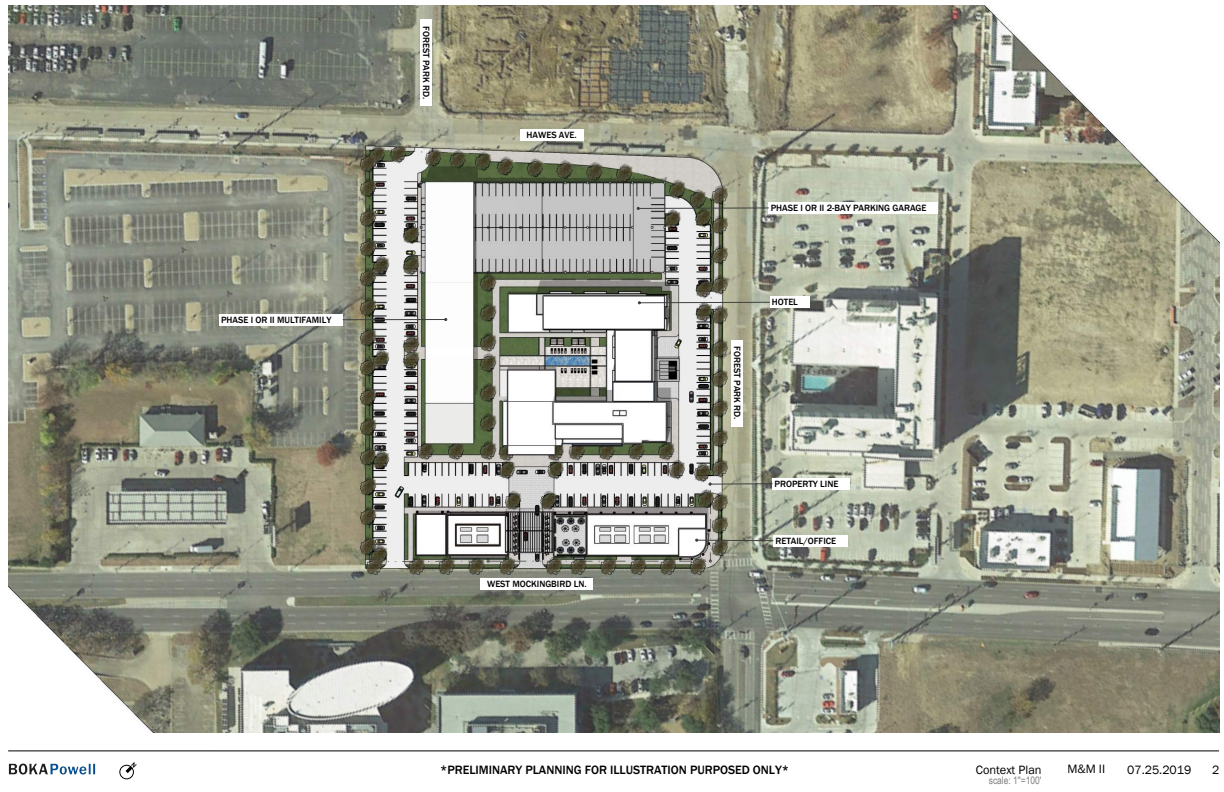
<style>
.page{position:relative;width:1224px;height:792px;background:#fff}
.page>*{position:absolute;margin:0;border:0;box-sizing:border-box;transform-origin:0 0}
.t1{font:500 12.4px "Franklin Gothic";letter-spacing:-.005em;color:#000}
.t2{font:12.4px "Franklin Gothic";letter-spacing:-.005em;color:#000}
.t3{font:10.3px "Arial Narrow";color:#7f7f7f}
.t4{font:500 9.3px "Franklin Gothic";letter-spacing:-.005em;color:#000}
</style>
<div class="page">
<img style="left:8px;top:763px;width:88px;height:12px">
<svg style="left:8px;top:750px;width:1212px;height:2px;background:#7f7f7f"></svg>
<img style="left:8px;top:6px;width:1211px;height:726px">
<div style="left:120px;top:765px;width:14px;height:14px;border:1px solid #000;border-radius:50%"></div>
<div style="left:480px;top:578px;width:113px;height:12px;background:#fff"></div>
<div style="left:731px;top:340px;width:12px;height:86px;background:#fff"></div>
<div style="left:520px;top:129px;width:63px;height:12px;background:#fff"></div>
<div style="left:772px;top:478px;width:78px;height:12px;background:#fff"></div>
<svg style="left:709px;top:483px;width:64px;height:3px"></svg>
<div style="left:770px;top:296px;width:39px;height:12px;background:#fff"></div>
<svg style="left:638px;top:301px;width:132px;height:3px"></svg>
<div style="left:773px;top:535px;width:75px;height:12px;background:#fff"></div>
<svg style="left:695px;top:539px;width:79px;height:3px"></svg>
<div style="left:420px;top:19px;width:12px;height:87px;background:#fff"></div>
<div style="left:769px;top:202px;width:169px;height:12px;background:#fff"></div>
<svg style="left:637px;top:207px;width:132px;height:3px"></svg>
<div style="left:219px;top:314px;width:124px;height:12px;background:#fff"></div>
<hr style="left:343px;top:319px;width:102px;height:1px;background:#3f3f3f">
<svg style="left:122px;top:764px;width:12px;height:12px"></svg>
<p class="t4" style="left:221px;top:314px;width:112px">PHASE I OR II MULTIFAMILY</p>
<p class="t4" style="left:432px;top:26px;width:75px;rotate:90deg">FOREST PARK RD.</p>
<p class="t4" style="left:527px;top:129px;width:52px">HAWES AVE.</p>
<p class="t4" style="left:487px;top:578px;width:101px">WEST MOCKINGBIRD LN.</p>
<p class="t4" style="left:771px;top:202px;width:157px">PHASE I OR II 2-BAY PARKING GARAGE</p>
<p class="t4" style="left:743px;top:346px;width:75px;rotate:90deg">FOREST PARK RD.</p>
<p class="t4" style="left:772px;top:296px;width:28px">HOTEL</p>
<p class="t4" style="left:775px;top:478px;width:65px">PROPERTY LINE</p>
<p class="t4" style="left:775px;top:535px;width:62px">RETAIL/OFFICE</p>
<h1 class="t1" style="left:440px;top:762px;width:350px">*PRELIMINARY PLANNING FOR ILLUSTRATION PURPOSED ONLY*</h1>
<h1 class="t2" style="left:1068px;top:761px;width:39px">M&amp;M II</h1>
<h1 class="t2" style="left:1127px;top:762px;width:66px">07.25.2019</h1>
<h1 class="t2" style="left:1212px;top:762px;width:9px">2</h1>
<p class="t3" style="left:989px;top:773px;width:54px">scale: 1"=100'</p>
<h1 class="t2" style="left:976px;top:762px;width:67px">Context Plan</h1>
</div>
